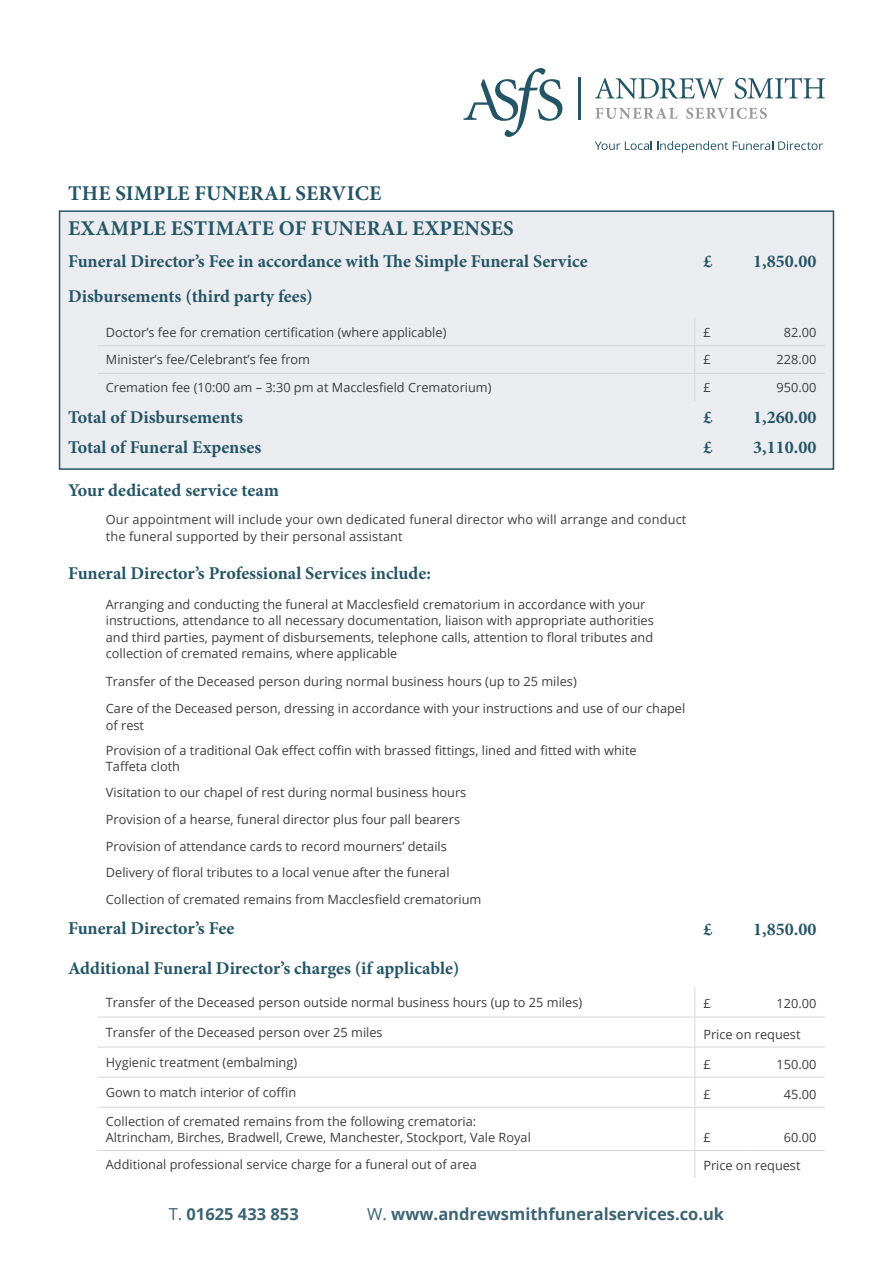
<style>
.page{position:relative;width:893px;height:1263px;background:#fff}
.page>*{position:absolute;margin:0;border:0;box-sizing:border-box;transform-origin:0 0}
.t1{font:700 21px "Minion Pro";letter-spacing:.01em;color:#245566}
.Header_2{font:700 18px "Minion Pro";color:#245566}
.t2{font:700 16.5px "Open Sans";color:#3c6475}
.Body_text{font:12.75px/16.5px "Open Sans";color:#3e3e3f}
.s1{font-weight:400}
</style>
<div class="page">
<hr style="left:578px;top:77px;width:3px;height:43px;background:#245566">
<svg style="left:595px;top:78px;width:129px;height:21px"></svg>
<svg style="left:734px;top:78px;width:91px;height:21px"></svg>
<svg style="left:595px;top:108px;width:83px;height:11px"></svg>
<svg style="left:686px;top:108px;width:81px;height:11px"></svg>
<svg style="left:463px;top:68px;width:99px;height:69px"></svg>
<svg style="left:595px;top:141px;width:228px;height:12px"></svg>
<svg style="left:694px;top:987px;width:1px;height:29px"></svg>
<hr style="left:97px;top:1016px;width:598px;height:1px;background:#d8d6d8">
<hr style="left:695px;top:1016px;width:49px;height:1px;background:#d8d6d8">
<hr style="left:694px;top:1017px;width:1px;height:30px;background:#d8d6d8">
<hr style="left:744px;top:1016px;width:81px;height:1px;background:#d8d6d8">
<hr style="left:97px;top:1047px;width:598px;height:1px;background:#d8d6d8">
<hr style="left:695px;top:1047px;width:49px;height:1px;background:#d8d6d8">
<hr style="left:694px;top:1047px;width:1px;height:30px;background:#d8d6d8">
<hr style="left:744px;top:1047px;width:81px;height:1px;background:#d8d6d8">
<hr style="left:97px;top:1077px;width:598px;height:1px;background:#d8d6d8">
<hr style="left:695px;top:1077px;width:49px;height:1px;background:#d8d6d8">
<hr style="left:694px;top:1077px;width:1px;height:30px;background:#d8d6d8">
<hr style="left:744px;top:1077px;width:81px;height:1px;background:#d8d6d8">
<hr style="left:97px;top:1107px;width:598px;height:1px;background:#d8d6d8">
<hr style="left:695px;top:1107px;width:49px;height:1px;background:#d8d6d8">
<hr style="left:694px;top:1107px;width:1px;height:43px;background:#d8d6d8">
<hr style="left:744px;top:1107px;width:81px;height:1px;background:#d8d6d8">
<hr style="left:97px;top:1150px;width:598px;height:1px;background:#d8d6d8">
<hr style="left:695px;top:1150px;width:49px;height:1px;background:#d8d6d8">
<svg style="left:694px;top:1151px;width:1px;height:27px"></svg>
<hr style="left:744px;top:1150px;width:81px;height:1px;background:#d8d6d8">
<div style="left:59px;top:210px;width:775px;height:260px;background:#ebecef;border:2px solid #245566"></div>
<hr style="left:97px;top:373px;width:598px;height:1px;background:#d8d6d8">
<hr style="left:695px;top:373px;width:49px;height:1px;background:#d8d6d8">
<hr style="left:744px;top:373px;width:81px;height:1px;background:#d8d6d8">
<hr style="left:97px;top:345px;width:598px;height:1px;background:#d8d6d8">
<svg style="left:694px;top:318px;width:1px;height:83px"></svg>
<hr style="left:695px;top:345px;width:49px;height:1px;background:#d8d6d8">
<hr style="left:744px;top:345px;width:81px;height:1px;background:#d8d6d8">
<p class="t1" style="left:68px;top:178px;width:315px">THE SIMPLE FUNERAL SERVICE</p>
<p class="t1" style="left:68px;top:214px;width:447px">EXAMPLE ESTIMATE OF FUNERAL EXPENSES</p>
<p class="Header_2" style="left:68px;top:249px;width:521px">Funeral Director’s Fee in accordance with The Simple Funeral Service</p>
<p class="Header_2" style="left:703px;top:249px;width:10px">£</p>
<p class="Header_2" style="left:753px;top:249px;width:65px">1,850.00</p>
<p class="Header_2" style="left:68px;top:284px;width:246px">Disbursements (third party fees)</p>
<p class="Body_text" style="left:106px;top:324px;width:342px">Doctor’s fee for cremation certification (where applicable)</p>
<p class="Body_text" style="left:703px;top:324px;width:9px">£</p>
<p class="Body_text" style="left:784px;top:324px;width:34px">82.00</p>
<p class="Body_text" style="left:106px;top:351px;width:206px">Minister’s fee/Celebrant’s fee from</p>
<p class="Body_text" style="left:703px;top:351px;width:9px">£</p>
<p class="Body_text" style="left:777px;top:351px;width:41px">228.00</p>
<p class="Body_text" style="left:106px;top:379px;width:387px">Cremation fee (10:00 am – 3:30 pm at Macclesfield Crematorium)</p>
<p class="Body_text" style="left:703px;top:379px;width:9px">£</p>
<p class="Body_text" style="left:777px;top:379px;width:41px">950.00</p>
<p class="Header_2" style="left:68px;top:404px;width:177px">Total of Disbursements</p>
<p class="Header_2" style="left:703px;top:404px;width:10px">£</p>
<p class="Header_2" style="left:753px;top:404px;width:65px">1,260.00</p>
<p class="Header_2" style="left:68px;top:434px;width:195px">Total of Funeral Expenses</p>
<p class="Header_2" style="left:703px;top:434px;width:10px">£</p>
<p class="Header_2" style="left:753px;top:434px;width:65px">3,110.00</p>
<p class="Header_2" style="left:68px;top:477px;width:212px">Your dedicated service team</p>
<p class="Body_text" style="left:106px;top:511px;width:582px">Our appointment will include your own dedicated funeral director who will arrange and conduct the funeral supported by their personal assistant</p>
<p class="Header_2" style="left:68px;top:560px;width:364px">Funeral Director’s Professional Services include:</p>
<p class="Body_text" style="left:106px;top:595px;width:549px">Arranging and conducting the funeral at Macclesfield crematorium in accordance with your instructions, attendance to all necessary documentation, liaison with appropriate authorities and third parties, payment of disbursements, telephone calls, attention to floral tributes and collection of cremated remains, where applicable</p>
<p class="Body_text" style="left:106px;top:672px;width:472px">Transfer of the Deceased person during normal business hours (up to 25 miles)</p>
<p class="Body_text" style="left:106px;top:700px;width:581px">Care of the Deceased person, dressing in accordance with your instructions and use of our chapel of rest</p>
<p class="Body_text" style="left:106px;top:741px;width:532px">Provision of a traditional Oak effect coffin with brassed fittings, lined and fitted with white<br>Taffeta cloth</p>
<p class="Body_text" style="left:106px;top:784px;width:362px">Visitation to our chapel of rest during normal business hours</p>
<p class="Body_text" style="left:106px;top:811px;width:356px">Provision of a hearse, funeral director plus four pall bearers</p>
<p class="Body_text" style="left:106px;top:837px;width:342px">Provision of attendance cards to record mourners’ details</p>
<p class="Body_text" style="left:106px;top:864px;width:345px">Delivery of floral tributes to a local venue after the funeral</p>
<p class="Body_text" style="left:106px;top:891px;width:377px">Collection of cremated remains from Macclesfield crematorium</p>
<p class="Header_2" style="left:68px;top:916px;width:168px">Funeral Director’s Fee</p>
<p class="Header_2" style="left:703px;top:917px;width:10px">£</p>
<p class="Header_2" style="left:753px;top:917px;width:65px">1,850.00</p>
<p class="Header_2" style="left:68px;top:956px;width:393px">Additional Funeral Director’s charges (if applicable)</p>
<p class="Body_text" style="left:106px;top:993px;width:478px">Transfer of the Deceased person outside normal business hours (up to 25 miles)</p>
<p class="Body_text" style="left:703px;top:995px;width:9px">£</p>
<p class="Body_text" style="left:777px;top:995px;width:41px">120.00</p>
<p class="Body_text" style="left:106px;top:1024px;width:278px">Transfer of the Deceased person over 25 miles</p>
<p class="Body_text" style="left:703px;top:1025px;width:99px">Price on request</p>
<p class="Body_text" style="left:106px;top:1054px;width:193px">Hygienic treatment (embalming)</p>
<p class="Body_text" style="left:703px;top:1055px;width:9px">£</p>
<p class="Body_text" style="left:777px;top:1055px;width:41px">150.00</p>
<p class="Body_text" style="left:106px;top:1084px;width:192px">Gown to match interior of coffin</p>
<p class="Body_text" style="left:703px;top:1085px;width:9px">£</p>
<p class="Body_text" style="left:784px;top:1085px;width:34px">45.00</p>
<p class="Body_text" style="left:106px;top:1112px;width:427px">Collection of cremated remains from the following crematoria:<br>Altrincham, Birches, Bradwell, Crewe, Manchester, Stockport, Vale Royal</p>
<p class="Body_text" style="left:703px;top:1129px;width:9px">£</p>
<p class="Body_text" style="left:784px;top:1129px;width:34px">60.00</p>
<p class="Body_text" style="left:106px;top:1156px;width:372px">Additional professional service charge for a funeral out of area</p>
<p class="Body_text" style="left:703px;top:1156px;width:99px">Price on request</p>
<p class="t2" style="left:169px;top:1203px;width:132px"><span class="s1">T.</span> 01625 433 853</p>
<p class="t2" style="left:367px;top:1203px;width:358px"><span class="s1">W.</span> www.andrewsmithfuneralservices.co.uk</p>
</div>
